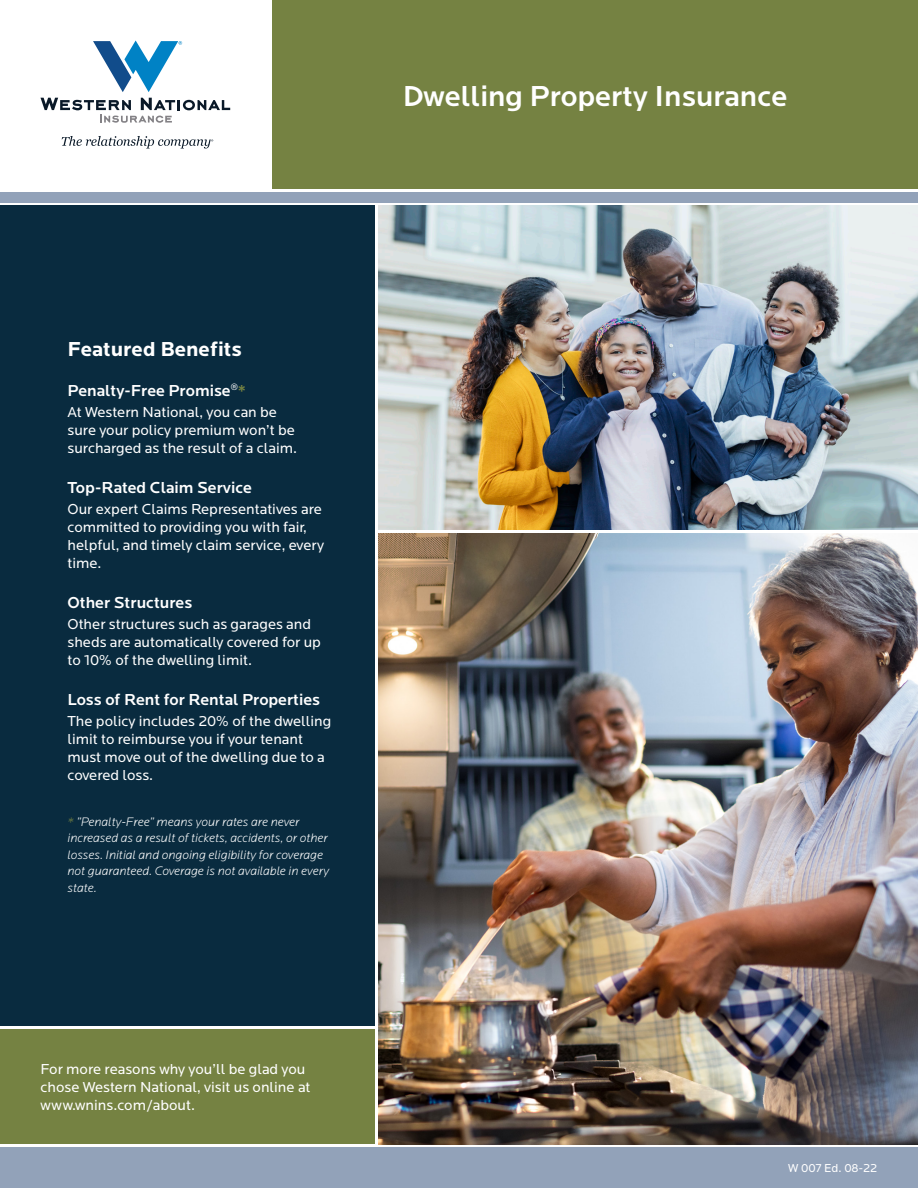
<style>
.page{position:relative;width:918px;height:1188px;background:#fff}
.page>*{position:absolute;margin:0;border:0;box-sizing:border-box;transform-origin:0 0}
.t1{font:500 30px "Locator";color:#fff}
.Featured_Benefits{font:700 21px "Locator";color:#fff}
.t2{font:500 16.5px "Locator";color:#fff}
.Body_Copy{font:15px/18px "Locator";color:#fff}
.For_more_reasons{font:15px/18px "Locator";color:#fff}
.Body_Copy-2{font:italic 300 12.75px/16.5px "Locator";color:#fff}
.Edition{font:12px "Locator";color:#fff}
.s1{color:#092b3f}
.s2{color:#758242}
</style>
<div class="page">
<img style="left:378px;top:533px;width:540px;height:611px">
<svg style="left:40px;top:98px;width:190px;height:25px"></svg>
<svg style="left:62px;top:136px;width:151px;height:13px"></svg>
<svg style="left:93px;top:40px;width:89px;height:52px"></svg>
<div style="left:272px;top:0;width:646px;height:189px;background:#758242"></div>
<div style="left:0;top:192px;width:918px;height:10px;background:#92a2b9"></div>
<div style="left:0;top:1029px;width:375px;height:115px;background:#758242"></div>
<div style="left:0;top:1148px;width:918px;height:40px;background:#92a2b9"></div>
<div style="left:0;top:206px;width:375px;height:820px;background:#092b3f"></div>
<img style="left:378px;top:206px;width:540px;height:324px">
<p class="t1" style="left:403px;top:79px;width:386px">Dwelling Property Insurance</p>
<p class="Featured_Benefits" style="left:68px;top:337px;width:176px">Featured Benefits</p>
<p class="t2" style="left:40px;top:381px;width:207px"><span class="s1">•</span> Penalty-Free Promise<sup>®</sup><span class="s2">*</span></p>
<p class="Body_Copy" style="left:68px;top:403px;width:231px">At Western National, you can be sure your policy premium won’t be surcharged as the result of a claim.</p>
<p class="t2" style="left:40px;top:478px;width:213px"><span class="s1">•</span> Top-Rated Claim Service</p>
<p class="Body_Copy" style="left:68px;top:500px;width:258px">Our expert Claims Representatives are committed to providing you with fair, helpful, and timely claim service, every time.</p>
<p class="t2" style="left:40px;top:593px;width:153px"><span class="s1">•</span> Other Structures</p>
<p class="Body_Copy" style="left:68px;top:615px;width:255px">Other structures such as garages and sheds are automatically covered for up to 10% of the dwelling limit.</p>
<p class="t2" style="left:40px;top:690px;width:281px"><span class="s1">•</span> Loss of Rent for Rental Properties</p>
<p class="Body_Copy" style="left:68px;top:712px;width:265px">The policy includes 20% of the dwelling limit to reimburse you if your tenant must move out of the dwelling due to a covered loss.</p>
<p class="Body_Copy-2" style="left:68px;top:814px;width:263px"><span class="s2">*</span> ”Penalty-Free” means your rates are never increased as a result of tickets, accidents, or other losses. Initial and ongoing eligibility for coverage not guaranteed. Coverage is not available in every state.</p>
<p class="For_more_reasons" style="left:40px;top:1061px;width:272px">For more reasons why you’ll be glad you chose Western National, visit us online at www.wnins.com/about.</p>
<p class="Edition" style="left:788px;top:1162px;width:91px">W 007 Ed. 08-22</p>
</div>
